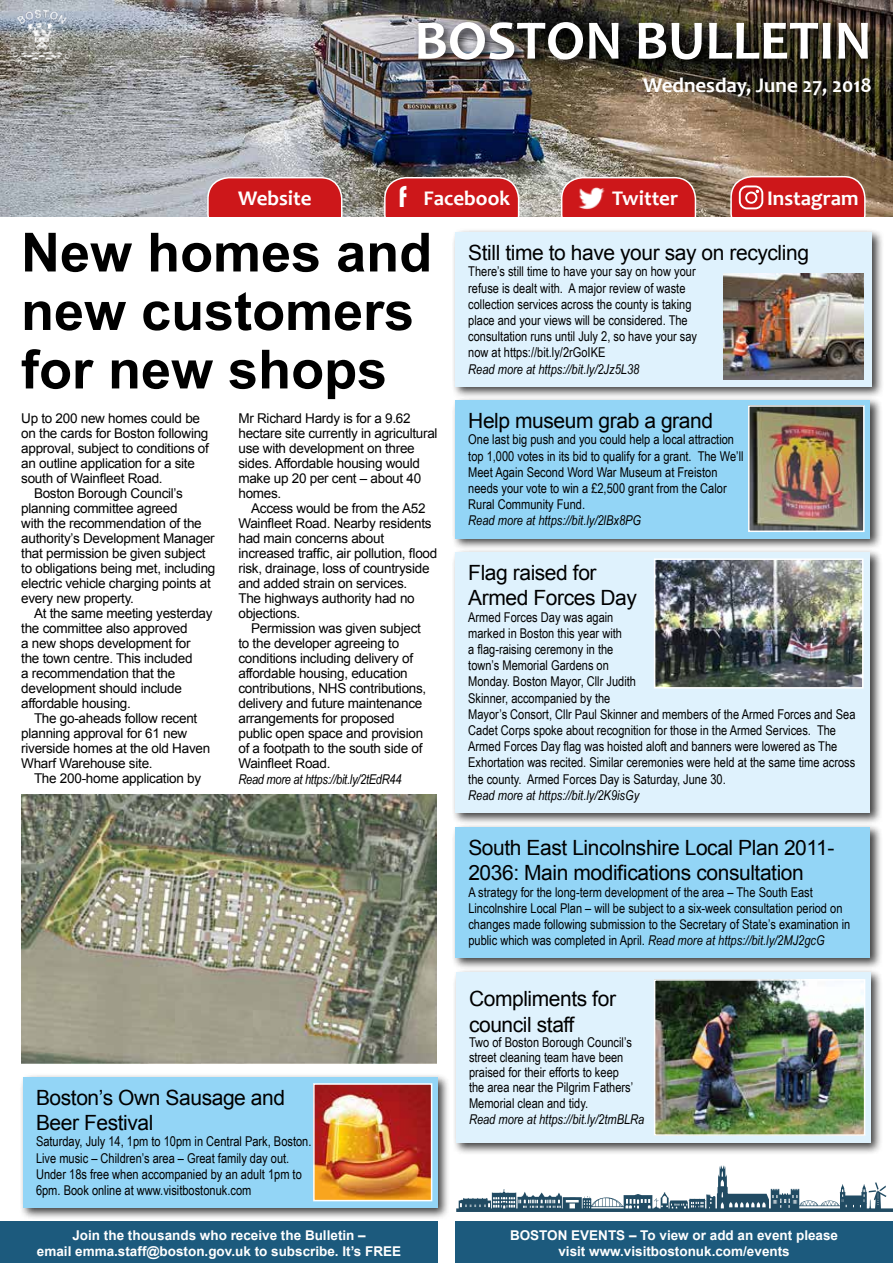
<style>
.page{position:relative;width:893px;height:1263px;background:#fff}
.page>*{position:absolute;margin:0;border:0;box-sizing:border-box;transform-origin:0 0}
.t1{font:700 56.1px "Candara";color:#fff}
.t2{font:700 54px/58.5px "Arial";color:#000}
.t3{font:21px/25.2px "Arial";letter-spacing:-.02em;color:#000}
.t4{font:700 21px "Candara";color:#fff}
.t5{font:13.5px/16.2px "Arial Narrow";color:#000}
.t6{font:13.5px/15px "Arial";letter-spacing:-.02em;color:#000}
.t7{font:700 13.5px/16.2px "Arial";color:#fff;text-align:center}
.t8{font:italic 13.5px "Arial Narrow";color:#000}
.t9{font:italic 13.5px "Arial Narrow";letter-spacing:-.02em;color:#000}
.s1{font-family:"Cremona";font-weight:400;font-size:30px}
.s2{font-style:italic}
</style>
<div class="page">
<img style="left:0;top:0;width:893px;height:217px">
<div style="left:415px;top:19px;width:465px;height:53px;background:#000;opacity:.75"></div>
<div style="left:385px;top:178px;width:134px;height:58px;background:#cd171a;border-radius:21px"></div>
<div style="left:384px;top:177px;width:135px;height:59px;border:2px solid #fff;border-radius:21px"></div>
<div style="left:208px;top:178px;width:134px;height:58px;background:#cd171a;border-radius:21px"></div>
<div style="left:207px;top:177px;width:135px;height:59px;border:2px solid #fff;border-radius:21px"></div>
<div style="left:562px;top:178px;width:133px;height:58px;background:#cd171a;border-radius:21px"></div>
<div style="left:561px;top:177px;width:135px;height:59px;border:2px solid #fff;border-radius:21px"></div>
<img style="left:570px;top:177px;width:43px;height:41px">
<div style="left:731px;top:177px;width:134px;height:58px;background:#cd171a;border-radius:21px"></div>
<div style="left:730px;top:176px;width:136px;height:59px;border:2px solid #fff;border-radius:21px"></div>
<svg style="left:739px;top:185px;width:24px;height:24px"></svg>
<img style="left:9px;top:9px;width:70px;height:64px">
<div style="left:0;top:218px;width:893px;height:25px;background:#fff"></div>
<div style="left:451px;top:396px;width:432px;height:155px;background:#000;opacity:.75"></div>
<div style="left:455px;top:400px;width:415px;height:138px;background:#93d5f6"></div>
<div style="left:451px;top:548px;width:432px;height:277px;background:#000;opacity:.75"></div>
<div style="left:455px;top:552px;width:415px;height:261px;background:#dff2fd"></div>
<div style="left:451px;top:823px;width:432px;height:147px;background:#000;opacity:.75"></div>
<div style="left:456px;top:827px;width:414px;height:131px;background:#93d5f6"></div>
<div style="left:451px;top:228px;width:433px;height:171px;background:#000;opacity:.75"></div>
<div style="left:455px;top:232px;width:417px;height:154px;background:#dff2fd"></div>
<div style="left:0;top:1221px;width:438px;height:42px;background:#1c5a7d"></div>
<div style="left:455px;top:1221px;width:438px;height:42px;background:#1c5a7d"></div>
<svg style="left:456px;top:1165px;width:437px;height:47px"></svg>
<img style="left:751px;top:408px;width:111px;height:121px">
<div style="left:748px;top:405px;width:117px;height:127px;border:2px solid #fff"></div>
<img style="left:657px;top:561px;width:203px;height:124px">
<div style="left:654px;top:558px;width:209px;height:130px;border:2px solid #fff"></div>
<div style="left:452px;top:968px;width:432px;height:187px;background:#000;opacity:.75"></div>
<div style="left:456px;top:972px;width:415px;height:171px;background:#dff2fd"></div>
<img style="left:657px;top:982px;width:205px;height:151px">
<div style="left:654px;top:979px;width:211px;height:157px;border:2px solid #fff"></div>
<div style="left:19px;top:1073px;width:432px;height:147px;background:#000;opacity:.75"></div>
<div style="left:23px;top:1077px;width:415px;height:131px;background:#93d5f6"></div>
<img style="left:316px;top:1086px;width:113px;height:112px">
<div style="left:313px;top:1083px;width:119px;height:118px;border:2px solid #fff"></div>
<img style="left:21px;top:795px;width:415px;height:269px">
<img style="left:723px;top:273px;width:141px;height:106px">
<h1 class="t1" style="left:414px;top:7px;width:459px">BOSTON BULLETIN</h1>
<h3 class="t4" style="left:643px;top:72px;width:230px">Wednesday, June 27, 2018</h3>
<h3 class="t4" style="left:238px;top:185px;width:75px">Website</h3>
<h3 class="t4" style="left:399px;top:185px;width:113px"><span class="s1">f</span> Facebook</h3>
<h3 class="t4" style="left:612px;top:185px;width:68px">Twitter</h3>
<h3 class="t4" style="left:767px;top:185px;width:93px">Instagram</h3>
<h2 class="t2" style="left:21px;top:225px;width:413px">New homes and new customers for new shops</h2>
<h3 class="t3" style="left:468px;top:240px;width:342px">Still time to have your say on recycling</h3>
<p class="t5" style="left:468px;top:263px;width:230px">There’s still time to have your say on how your refuse is dealt with. A major review of waste collection services across the county is taking place and your views will be considered. The consultation runs until July 2, so have your say now at https://bit.ly/2rGoIKE</p>
<p class="t8" style="left:468px;top:359px;width:173px">Read more at https://bit.ly/2Jz5L38</p>
<p class="t6" style="left:21px;top:411px;width:180px">Up to 200 new homes could be</p>
<p class="t6" style="left:21px;top:426px;width:189px">on the cards for Boston following</p>
<p class="t6" style="left:21px;top:441px;width:189px">approval, subject to conditions of</p>
<p class="t6" style="left:21px;top:456px;width:175px">an outline application for a site</p>
<p class="t6" style="left:21px;top:471px;width:143px">south of Wainfleet Road.</p>
<p class="t6" style="left:34px;top:486px;width:150px">Boston Borough Council’s</p>
<p class="t6" style="left:21px;top:501px;width:158px">planning committee agreed</p>
<p class="t6" style="left:21px;top:516px;width:182px">with the recommendation of the</p>
<p class="t6" style="left:21px;top:531px;width:195px">authority’s Development Manager</p>
<p class="t6" style="left:21px;top:546px;width:186px">that permission be given subject</p>
<p class="t6" style="left:21px;top:561px;width:196px">to obligations being met, including</p>
<p class="t6" style="left:21px;top:576px;width:191px">electric vehicle charging points at</p>
<p class="t6" style="left:21px;top:591px;width:114px">every new property.</p>
<p class="t6" style="left:34px;top:606px;width:180px">At the same meeting yesterday</p>
<p class="t6" style="left:21px;top:621px;width:168px">the committee also approved</p>
<p class="t6" style="left:21px;top:636px;width:171px">a new shops development for</p>
<p class="t6" style="left:21px;top:651px;width:173px">the town centre. This included</p>
<p class="t6" style="left:21px;top:666px;width:156px">a recommendation that the</p>
<p class="t6" style="left:21px;top:681px;width:162px">development should include</p>
<p class="t6" style="left:21px;top:696px;width:111px">affordable housing.</p>
<p class="t6" style="left:34px;top:711px;width:165px">The go-aheads follow recent</p>
<p class="t6" style="left:21px;top:726px;width:168px">planning approval for 61 new</p>
<p class="t6" style="left:21px;top:741px;width:190px">riverside homes at the old Haven</p>
<p class="t6" style="left:21px;top:756px;width:133px">Wharf Warehouse site.</p>
<p class="t6" style="left:34px;top:771px;width:169px">The 200-home application by</p>
<p class="t6" style="left:238px;top:411px;width:201px">Mr Richard Hardy is for a 9.62 hectare site currently in agricultural use with development on three sides. Affordable housing would make up 20 per cent – about 40 homes.</p>
<p class="t6" style="left:238px;top:501px;width:200px;text-indent:13px">Access would be from the A52<br>Wainfleet Road. Nearby residents had main concerns about increased traffic, air pollution, flood risk, drainage, loss of countryside and added strain on services.<br>The highways authority had no objections.</p>
<p class="t6" style="left:238px;top:621px;width:189px;text-indent:13px">Permission was given subject to the developer agreeing to conditions including delivery of affordable housing, education contributions, NHS contributions, delivery and future maintenance arrangements for proposed public open space and provision of a footpath to the south side of<br>Wainfleet Road.</p>
<p class="t9" style="left:238px;top:770px;width:165px">Read more at https://bit.ly/2tEdR44</p>
<h3 class="t3" style="left:36px;top:1085px;width:251px">Boston’s Own Sausage and<br>Beer Festival</h3>
<p class="t5" style="left:36px;top:1133px;width:277px">Saturday, July 14, 1pm to 10pm in Central Park, Boston.<br>Live music – Children’s area – Great family day out.<br>Under 18s free when accompanied by an adult 1pm to 6pm. Book online at www.visitbostonuk.com</p>
<h3 class="t3" style="left:468px;top:408px;width:246px">Help museum grab a grand</h3>
<p class="t5" style="left:468px;top:431px;width:277px">One last big push and you could help a local attraction top 1,000 votes in its bid to qualify for a grant. The We’ll Meet Again Second Word War Museum at Freiston needs your vote to win a £2,500 grant from the Calor Rural Community Fund.</p>
<p class="t8" style="left:468px;top:511px;width:174px">Read more at https://bit.ly/2lBx8PG</p>
<h3 class="t3" style="left:468px;top:560px;width:170px">Flag raised for<br>Armed Forces Day</h3>
<p class="t5" style="left:468px;top:608px;width:389px">Armed Forces Day was again<br>marked in Boston this year with<br>a flag-raising ceremony in the<br>town’s Memorial Gardens on<br>Monday. Boston Mayor, Cllr Judith<br>Skinner, accompanied by the<br>Mayor’s Consort, Cllr Paul Skinner and members of the Armed Forces and Sea Cadet Corps spoke about recognition for those in the Armed Services. The Armed Forces Day flag was hoisted aloft and banners were lowered as The Exhortation was recited. Similar ceremonies were held at the same time across the county. Armed Forces Day is Saturday, June 30.</p>
<p class="t8" style="left:468px;top:786px;width:173px">Read more at https://bit.ly/2K9isGy</p>
<h3 class="t3" style="left:468px;top:835px;width:368px">South East Lincolnshire Local Plan 2011-<br>2036: Main modifications consultation</h3>
<p class="t5" style="left:468px;top:883px;width:383px">A strategy for the long-term development of the area – The South East Lincolnshire Local Plan – will be subject to a six-week consultation period on changes made following submission to the Secretary of State’s examination in public which was completed in April. <span class="s2">Read more at https://bit.ly/2MJ2gcG</span></p>
<h3 class="t3" style="left:469px;top:987px;width:148px">Compliments for council staff</h3>
<p class="t5" style="left:469px;top:1034px;width:166px;line-height:15.3px">Two of Boston Borough Council’s street cleaning team have been praised for their efforts to keep the area near the Pilgrim Fathers’<br>Memorial clean and tidy.</p>
<p class="t8" style="left:469px;top:1110px;width:177px">Read more at https://bit.ly/2tmBLRa</p>
<p class="t7" style="left:37px;top:1227px;width:366px">Join the thousands who receive the Bulletin –<br>email emma.staff@boston.gov.uk to subscribe. It’s FREE</p>
<p class="t7" style="left:510px;top:1227px;width:330px">BOSTON EVENTS – To view or add an event please visit www.visitbostonuk.com/events</p>
</div>
